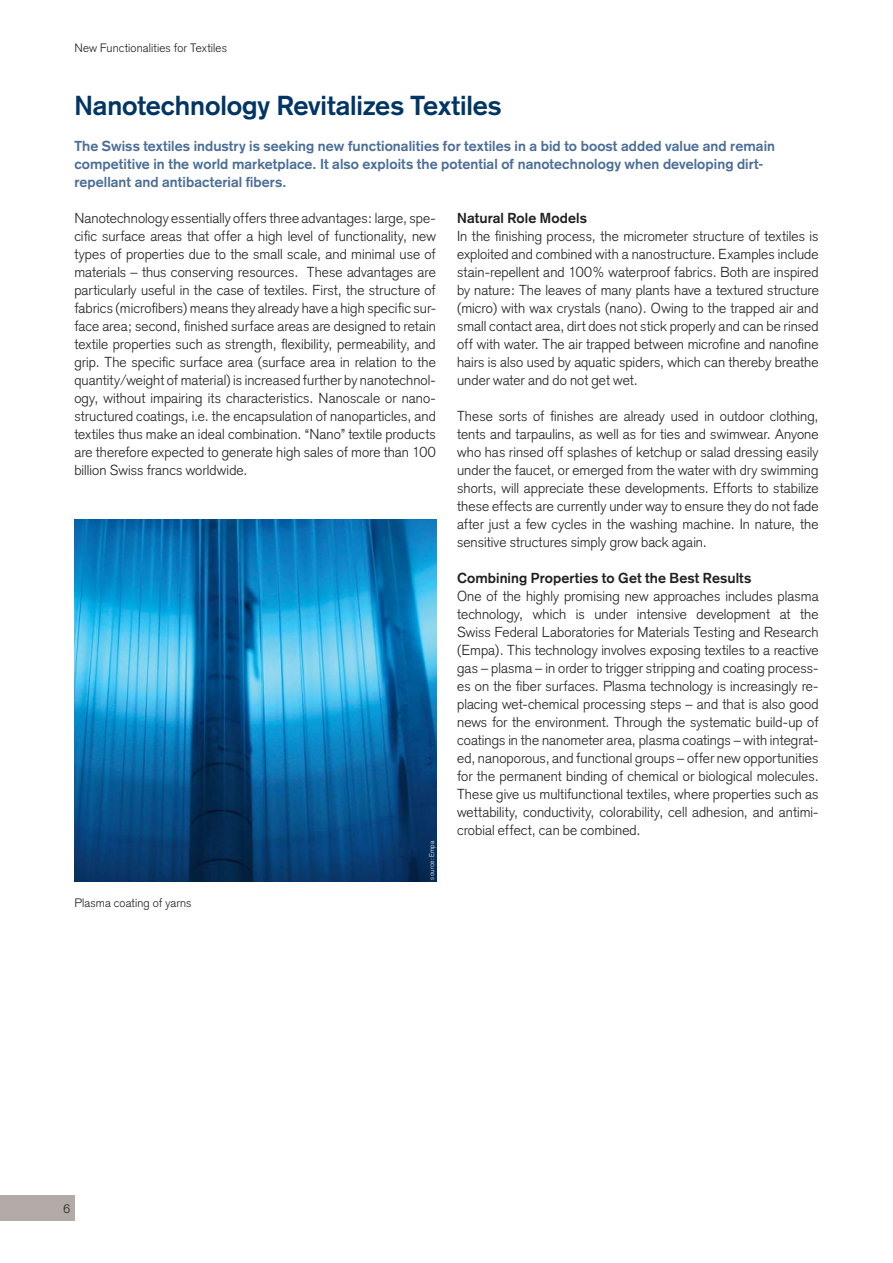
<style>
.page{position:relative;width:893px;height:1263px;background:#fff}
.page>*{position:absolute;margin:0;border:0;box-sizing:border-box;transform-origin:0 0}
.t1{font:700 27px "Akzidenz Grotesk";letter-spacing:-.005em;color:#003565}
.t2{font:300 14.25px/18px "Akzidenz Grotesk";letter-spacing:.005em;color:#231f20;text-align:justify}
.t3{font:700 14.25px/18px "Akzidenz Grotesk";letter-spacing:.005em;color:#4a6d97}
.t4{font:700 14.25px "Akzidenz Grotesk";letter-spacing:.005em;color:#231f20}
.t5{font:300 12px "Akzidenz Grotesk";letter-spacing:.01em;color:#231f20}
.t6{font:300 6.75px "Akzidenz Grotesk";letter-spacing:.015em;color:#fff}
</style>
<div class="page">
<img style="left:74px;top:520px;width:362px;height:361px">
<div style="left:0;top:1195px;width:74px;height:25px;background:#b3aba8"></div>
<p class="t5" style="left:74px;top:43px;width:154px">New Functionalities for Textiles</p>
<h1 class="t1" style="left:74px;top:95px;width:429px">Nanotechnology Revitalizes Textiles</h1>
<p class="t3" style="left:74px;top:138px;width:702px">The Swiss textiles industry is seeking new functionalities for textiles in a bid to boost added value and remain competitive in the world marketplace. It also exploits the potential of nanotechnology when developing dirt&shy;repellant and antibacterial fibers.</p>
<p class="t4" style="left:457px;top:212px;width:131px">Natural Role Models</p>
<p class="t2" style="left:457px;top:228px;width:363px">In the finishing process, the micrometer structure of textiles is exploited and combined with a nanostructure. Examples include stain-repellent and 100% waterproof fabrics. Both are inspired by nature: The leaves of many plants have a textured structure (micro) with wax crystals (nano). Owing to the trapped air and small contact area, dirt does not stick properly and can be rinsed off with water. The air trapped between microfine and nanofine hairs is also used by aquatic spiders, which can thereby breathe under water and do not get wet.</p>
<p class="t2" style="left:457px;top:408px;width:363px">These sorts of finishes are already used in outdoor clothing, tents and tarpaulins, as well as for ties and swimwear. Anyone who has rinsed off splashes of ketchup or salad dressing easily under the faucet, or emerged from the water with dry swimming shorts, will appreciate these developments. Efforts to stabilize these effects are currently under way to ensure they do not fade after just a few cycles in the washing machine. In nature, the sensitive structures simply grow back again.</p>
<p class="t4" style="left:457px;top:572px;width:296px">Combining Properties to Get the Best Results</p>
<p class="t2" style="left:457px;top:588px;width:363px">One of the highly promising new approaches includes plasma technology, which is under intensive development at the Swiss Federal Laboratories for Materials Testing and Research (Empa). This technology involves exposing textiles to a reactive gas – plasma – in order to trigger stripping and coating process&shy;es on the fiber surfaces. Plasma technology is increasingly re&shy;placing wet-chemical processing steps – and that is also good news for the environment. Through the systematic build-up of coatings in the nanometer area, plasma coatings – with integrat&shy;ed, nanoporous, and functional groups – offer new opportunities for the permanent binding of chemical or biological molecules.<br>These give us multifunctional textiles, where properties such as wettability, conductivity, colorability, cell adhesion, and antimi&shy;crobial effect, can be combined.</p>
<p class="t2" style="left:74px;top:210px;width:363px">Nanotechnology essentially offers three advantages: large, spe&shy;cific surface areas that offer a high level of functionality, new types of properties due to the small scale, and minimal use of materials – thus conserving resources. These advantages are particularly useful in the case of textiles. First, the structure of fabrics (microfibers) means they already have a high specific sur&shy;face area; second, finished surface areas are designed to retain textile properties such as strength, flexibility, permeability, and grip. The specific surface area (surface area in relation to the quantity/weight of material) is increased further by nanotechnol&shy;ogy, without impairing its characteristics. Nanoscale or nano&shy;structured coatings, i.e. the encapsulation of nanoparticles, and textiles thus make an ideal combination. “Nano” textile products are therefore expected to generate high sales of more than 100 billion Swiss francs worldwide.</p>
<p class="t5" style="left:74px;top:898px;width:119px">Plasma coating of yarns</p>
<p class="t5" style="left:63px;top:1204px;width:8px">6</p>
<p class="t6" style="left:429px;top:880px;width:40px;rotate:-90deg">source: Empa</p>
</div>
